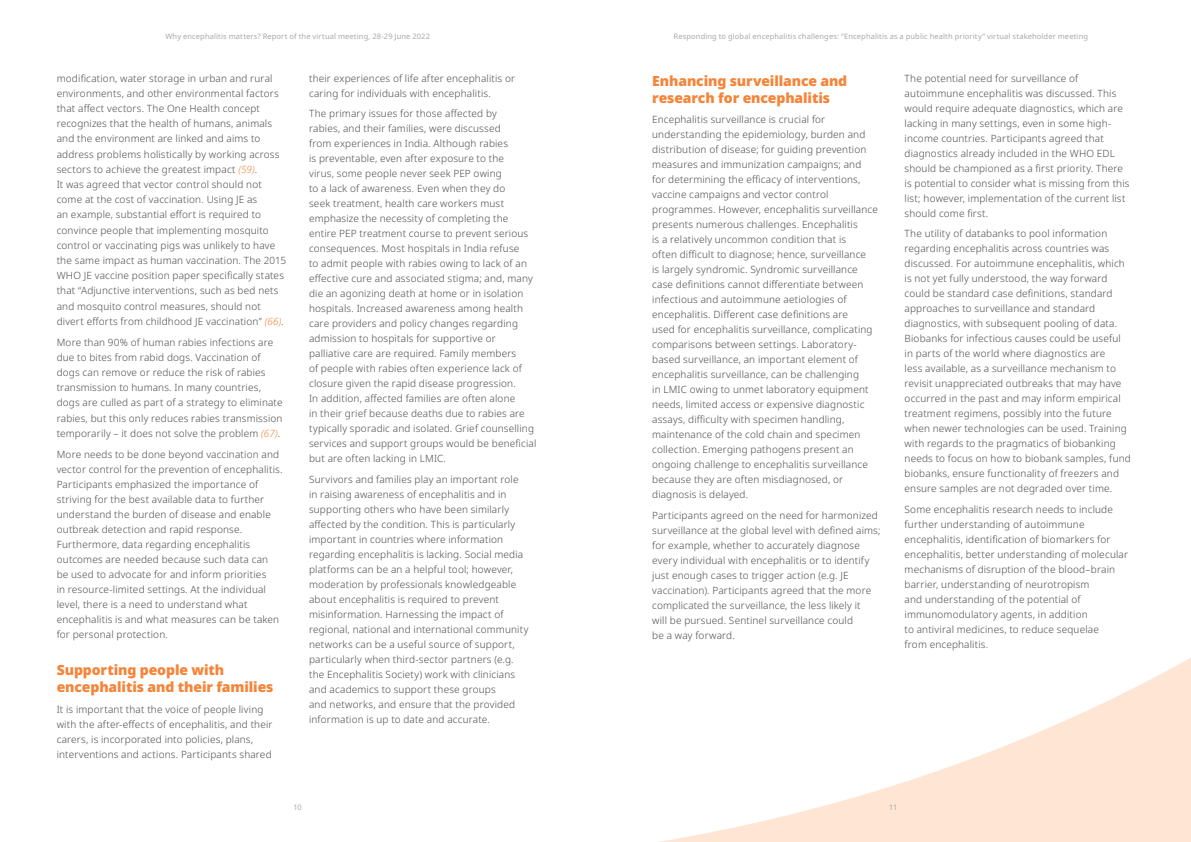
<style>
.page{position:relative;width:1191px;height:842px;background:#fff}
.page>*{position:absolute;margin:0;border:0;box-sizing:border-box;transform-origin:0 0}
.Title_-_h4{font:900 14px/16.8px "Noto Sans";letter-spacing:-.01em;color:#f58438}
.Text{font:300 10px/15px "Noto Sans";letter-spacing:.015em;color:#4b4c4d}
.t1{font:7.5px "Noto Sans";letter-spacing:.02em;color:#a8a9ad}
.s1{font-style:italic;color:#f58438}
</style>
<div class="page">
<svg style="left:659px;top:658px;width:532px;height:184px"></svg>
<p class="t1" style="left:165px;top:31px;width:266px">Why encephalitis matters? Report of the virtual meeting, 28-29 June 2022</p>
<p class="Text" style="left:57px;top:71px;width:231px">modification, water storage in urban and rural environments, and other environmental factors that affect vectors. The One Health concept recognizes that the health of humans, animals and the environment are linked and aims to address problems holistically by working across sectors to achieve the greatest impact <span class="s1">(59)</span>.<br>It was agreed that vector control should not come at the cost of vaccination. Using JE as<br>an example, substantial effort is required to convince people that implementing mosquito control or vaccinating pigs was unlikely to have the same impact as human vaccination. The 2015<br>WHO JE vaccine position paper specifically states that “Adjunctive interventions, such as bed nets and mosquito control measures, should not divert efforts from childhood JE vaccination” <span class="s1">(66)</span>.</p>
<p class="Text" style="left:57px;top:335px;width:227px">More than 90% of human rabies infections are due to bites from rabid dogs. Vaccination of dogs can remove or reduce the risk of rabies transmission to humans. In many countries, dogs are culled as part of a strategy to eliminate rabies, but this only reduces rabies transmission temporarily – it does not solve the problem <span class="s1">(67)</span>.</p>
<p class="Text" style="left:57px;top:447px;width:227px">More needs to be done beyond vaccination and vector control for the prevention of encephalitis.<br>Participants emphasized the importance of striving for the best available data to further understand the burden of disease and enable outbreak detection and rapid response.<br>Furthermore, data regarding encephalitis outcomes are needed because such data can<br>be used to advocate for and inform priorities<br>in resource-limited settings. At the individual level, there is a need to understand what encephalitis is and what measures can be taken for personal protection.</p>
<p class="Title_-_h4" style="left:57px;top:661px;width:218px">Supporting people with encephalitis and their families</p>
<p class="Text" style="left:57px;top:702px;width:217px">It is important that the voice of people living with the after-effects of encephalitis, and their carers, is incorporated into policies, plans, interventions and actions. Participants shared</p>
<p class="Text" style="left:309px;top:71px;width:207px">their experiences of life after encephalitis or caring for individuals with encephalitis.</p>
<p class="Text" style="left:309px;top:106px;width:229px">The primary issues for those affected by<br>rabies, and their families, were discussed<br>from experiences in India. Although rabies<br>is preventable, even after exposure to the<br>virus, some people never seek PEP owing<br>to a lack of awareness. Even when they do<br>seek treatment, health care workers must emphasize the necessity of completing the entire PEP treatment course to prevent serious consequences. Most hospitals in India refuse<br>to admit people with rabies owing to lack of an effective cure and associated stigma; and, many die an agonizing death at home or in isolation hospitals. Increased awareness among health care providers and policy changes regarding admission to hospitals for supportive or palliative care are required. Family members<br>of people with rabies often experience lack of closure given the rapid disease progression.<br>In addition, affected families are often alone<br>in their grief because deaths due to rabies are typically sporadic and isolated. Grief counselling services and support groups would be beneficial but are often lacking in LMIC.</p>
<p class="Text" style="left:309px;top:472px;width:221px">Survivors and families play an important role in raising awareness of encephalitis and in supporting others who have been similarly affected by the condition. This is particularly important in countries where information regarding encephalitis is lacking. Social media platforms can be an a helpful tool; however, moderation by professionals knowledgeable about encephalitis is required to prevent misinformation. Harnessing the impact of regional, national and international community networks can be a useful source of support, particularly when third-sector partners (e.g. the Encephalitis Society) work with clinicians and academics to support these groups<br>and networks, and ensure that the provided information is up to date and accurate.</p>
<p class="t1" style="left:673px;top:31px;width:416px">Responding to global encephalitis challenges: “Encephalitis as a public health priority” virtual stakeholder meeting</p>
<p class="Title_-_h4" style="left:652px;top:72px;width:197px">Enhancing surveillance and research for encephalitis</p>
<p class="Text" style="left:652px;top:112px;width:227px">Encephalitis surveillance is crucial for understanding the epidemiology, burden and distribution of disease; for guiding prevention measures and immunization campaigns; and<br>for determining the efficacy of interventions, vaccine campaigns and vector control programmes. However, encephalitis surveillance presents numerous challenges. Encephalitis<br>is a relatively uncommon condition that is<br>often difficult to diagnose; hence, surveillance<br>is largely syndromic. Syndromic surveillance case definitions cannot differentiate between infectious and autoimmune aetiologies of encephalitis. Different case definitions are<br>used for encephalitis surveillance, complicating comparisons between settings. Laboratory&shy;based surveillance, an important element of encephalitis surveillance, can be challenging<br>in LMIC owing to unmet laboratory equipment needs, limited access or expensive diagnostic assays, difficulty with specimen handling, maintenance of the cold chain and specimen collection. Emerging pathogens present an ongoing challenge to encephalitis surveillance because they are often misdiagnosed, or diagnosis is delayed.</p>
<p class="Text" style="left:652px;top:508px;width:230px">Participants agreed on the need for harmonized surveillance at the global level with defined aims; for example, whether to accurately diagnose every individual with encephalitis or to identify just enough cases to trigger action (e.g. JE vaccination). Participants agreed that the more complicated the surveillance, the less likely it<br>will be pursued. Sentinel surveillance could<br>be a way forward.</p>
<p class="Text" style="left:904px;top:71px;width:226px">The potential need for surveillance of autoimmune encephalitis was discussed. This would require adequate diagnostics, which are lacking in many settings, even in some high&shy;income countries. Participants agreed that diagnostics already included in the WHO EDL should be championed as a first priority. There is potential to consider what is missing from this list; however, implementation of the current list should come first.</p>
<p class="Text" style="left:904px;top:226px;width:228px">The utility of databanks to pool information regarding encephalitis across countries was discussed. For autoimmune encephalitis, which is not yet fully understood, the way forward could be standard case definitions, standard approaches to surveillance and standard diagnostics, with subsequent pooling of data.<br>Biobanks for infectious causes could be useful in parts of the world where diagnostics are<br>less available, as a surveillance mechanism to revisit unappreciated outbreaks that may have occurred in the past and may inform empirical treatment regimens, possibly into the future when newer technologies can be used. Training with regards to the pragmatics of biobanking needs to focus on how to biobank samples, fund biobanks, ensure functionality of freezers and ensure samples are not degraded over time.</p>
<p class="Text" style="left:904px;top:502px;width:225px">Some encephalitis research needs to include further understanding of autoimmune encephalitis, identification of biomarkers for encephalitis, better understanding of molecular mechanisms of disruption of the blood–brain barrier, understanding of neurotropism<br>and understanding of the potential of immunomodulatory agents, in addition<br>to antiviral medicines, to reduce sequelae<br>from encephalitis.</p>
<p class="t1" style="left:293px;top:802px;width:10px">10</p>
<p class="t1" style="left:889px;top:802px;width:10px">11</p>
</div>
